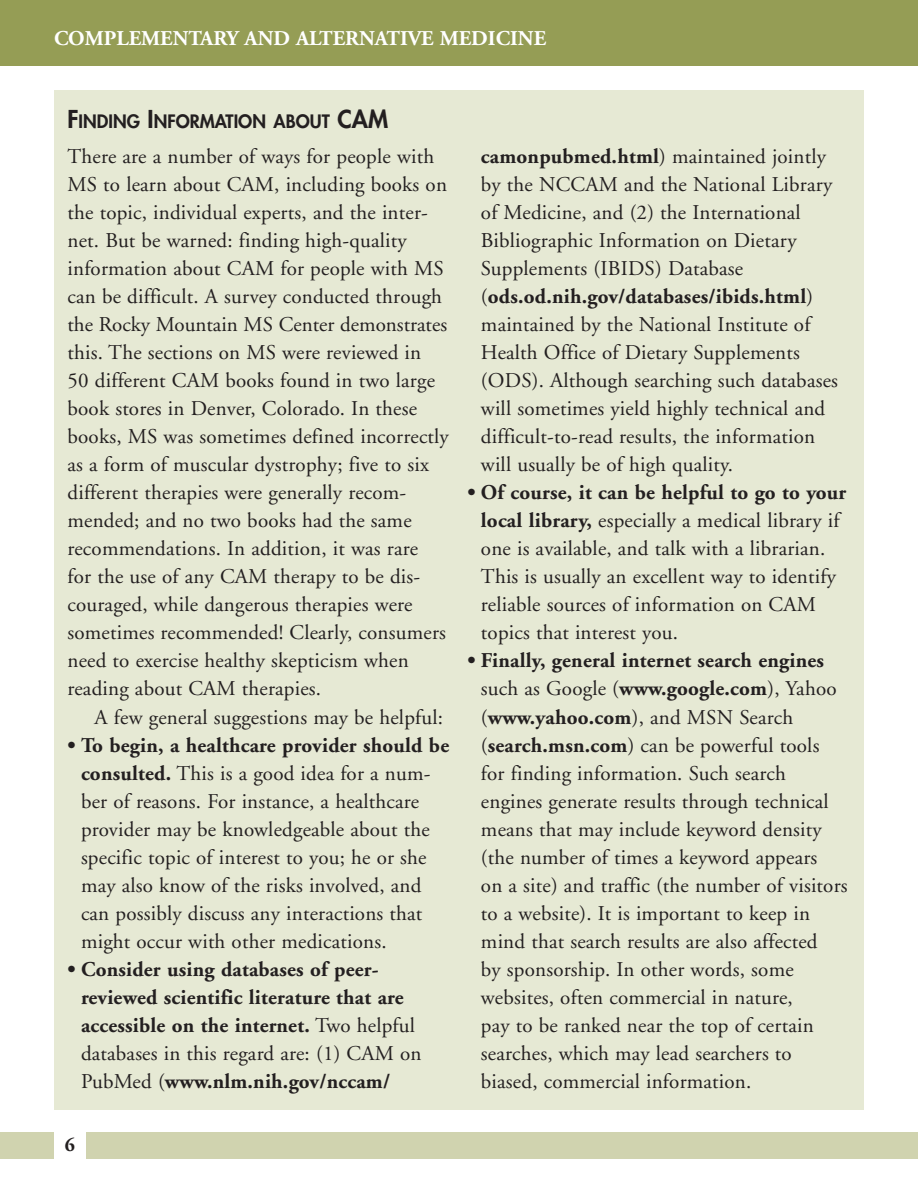
<style>
.page{position:relative;width:918px;height:1188px;background:#fff}
.page>*{position:absolute;margin:0;border:0;box-sizing:border-box;transform-origin:0 0}
.t1{font:21px/28px "Adobe Garamond";letter-spacing:.01em;color:#231f20}
.t2{font:700 21px/28px "Adobe Garamond";letter-spacing:.01em;color:#231f20}
.t3{font:700 21px "Adobe Garamond";color:#fff}
.t4{font:700 19.5px "Adobe Garamond";color:#231f20}
.t5{font:800 18px "Futura";color:#231f20}
.s1{font-size:24px}
.s2{font-weight:700}
.s3{font-weight:400}
</style>
<div class="page">
<div style="left:0;top:0;width:918px;height:66px;background:#959d55"></div>
<div style="left:0;top:1132px;width:918px;height:28px;background:#d0d3af"></div>
<div style="left:54px;top:1129px;width:32px;height:41px;background:#fff"></div>
<div style="left:54px;top:90px;width:810px;height:1019px;background:#e6e9d4"></div>
<p class="t3" style="left:54px;top:30px;width:494px">COMPLEMENTARY AND ALTERNATIVE MEDICINE</p>
<p class="t5" style="left:68px;top:112px;width:322px"><span class="s1">F</span>INDING <span class="s1">I</span>NFORMATION ABOUT <span class="s1">CAM</span></p>
<p class="t1" style="left:68px;top:144px;width:383px">There are a number of ways for people with MS to learn about CAM, including books on the topic, individual experts, and the inter&shy;net. But be warned: finding high-quality information about CAM for people with MS can be difficult. A survey conducted through the Rocky Mountain MS Center demonstrates this. The sections on MS were reviewed in<br>50 different CAM books found in two large book stores in Denver, Colorado. In these books, MS was sometimes defined incorrectly as a form of muscular dystrophy; five to six different therapies were generally recom&shy;mended; and no two books had the same recommendations. In addition, it was rare<br>for the use of any CAM therapy to be dis&shy;couraged, while dangerous therapies were sometimes recommended! Clearly, consumers need to exercise healthy skepticism when reading about CAM therapies.</p>
<p class="t1" style="left:94px;top:705px;width:350px">A few general suggestions may be helpful:</p>
<p class="t1" style="left:81px;top:733px;width:370px;text-indent:-14px"><span class="s2">• To begin, a healthcare provider should be consulted.</span> This is a good idea for a num&shy;ber of reasons. For instance, a healthcare provider may be knowledgeable about the specific topic of interest to you; he or she may also know of the risks involved, and can possibly discuss any interactions that might occur with other medications.</p>
<p class="t2" style="left:81px;top:957px;width:342px;text-indent:-14px">• Consider using databases of peer&shy;reviewed scientific literature that are accessible on the internet. <span class="s3">Two helpful databases in this regard are: (1) CAM on PubMed (</span>www.nlm.nih.gov/nccam/</p>
<p class="t4" style="left:65px;top:1137px;width:12px">6</p>
<p class="t1" style="left:481px;top:144px;width:359px"><span class="s2">camonpubmed.html</span>) maintained jointly by the NCCAM and the National Library of Medicine, and (2) the International Bibliographic Information on Dietary Supplements (IBIDS) Database (<span class="s2">ods.od.nih.gov/databases/ibids.html</span>) maintained by the National Institute of Health Office of Dietary Supplements (ODS). Although searching such databases will sometimes yield highly technical and difficult-to-read results, the information will usually be of high quality.</p>
<p class="t1" style="left:481px;top:480px;width:367px;text-indent:-14px"><span class="s2">• Of course, it can be helpful to go to your local library,</span> especially a medical library if one is available, and talk with a librarian.<br>This is usually an excellent way to identify reliable sources of information on CAM topics that interest you.</p>
<p class="t1" style="left:481px;top:649px;width:368px;text-indent:-14px"><span class="s2">• Finally, general internet search engines </span>such as Google (<span class="s2">www.google.com</span>), Yahoo (<span class="s2">www.yahoo.com</span>), and MSN Search (<span class="s2">search.msn.com</span>) can be powerful tools for finding information. Such search engines generate results through technical means that may include keyword density (the number of times a keyword appears<br>on a site) and traffic (the number of visitors to a website). It is important to keep in mind that search results are also affected<br>by sponsorship. In other words, some websites, often commercial in nature,<br>pay to be ranked near the top of certain searches, which may lead searchers to biased, commercial information.</p>
</div>
